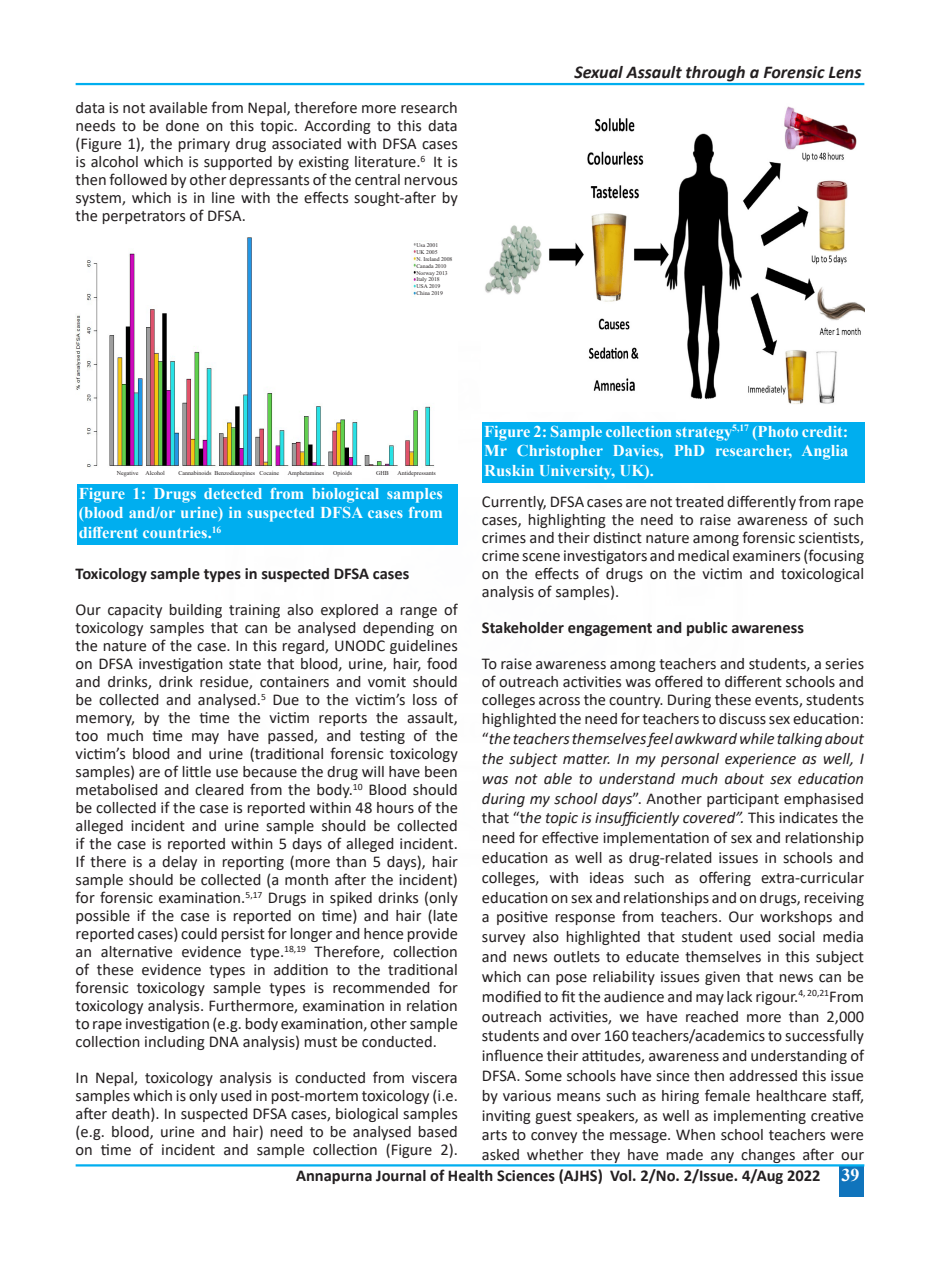
<style>
.page{position:relative;width:940px;height:1264px;background:#fff}
.page>*{position:absolute;margin:0;border:0;box-sizing:border-box;transform-origin:0 0}
.t1{font:italic 700 18px "Calibri";color:#231f20}
.t2{font:16.5px/18px "Calibri";color:#231f20;text-align:justify}
.t3{font:700 16.5px/19.8px "Times New Roman";color:#fff;text-align:justify}
.t4{font:700 16.5px "Calibri";color:#231f20}
.t5{font:6px "Times New Roman";color:#231f20}
.t6{font:5.7px "Times New Roman";color:#231f20}
.s1{font-style:italic}
.s2{font-family:"Times New Roman";font-size:18px;color:#fff}
</style>
<div class="page">
<div style="left:839px;top:1166px;width:25px;height:31px;background:#1074bc"></div>
<hr style="left:76px;top:83px;width:788px;height:2px;background:#00aeef">
<hr style="left:76px;top:1164px;width:788px;height:2px;background:#00aeef">
<img style="left:76px;top:238px;width:359px;height:230px">
<img style="left:485px;top:106px;width:379px;height:298px">
<div style="left:77px;top:484px;width:381px;height:60px;background:#00aeef"></div>
<div style="left:482px;top:422px;width:382px;height:60px;background:#00aeef"></div>
<div style="left:416px;top:242px;width:43px;height:58px;background:#fff"></div>
<p class="t2" style="left:76px;top:98px;width:384px">data is not available from Nepal, therefore more research needs to be done on this topic. According to this data (Figure 1), the primary drug associated with DFSA cases is alcohol which is supported by existing literature.<sup>6</sup> It is then followed by other depressants of the central nervous system, which is in line with the effects sought-after by the perpetrators of DFSA.</p>
<p class="t6" style="left:416px;top:241px;width:23px">Usa 2001</p>
<p class="t6" style="left:416px;top:248px;width:23px">UK 2005</p>
<p class="t6" style="left:416px;top:255px;width:37px">N. Ireland 2008</p>
<p class="t6" style="left:416px;top:262px;width:31px">Canada 2010</p>
<p class="t6" style="left:416px;top:269px;width:33px">Norway 2013</p>
<p class="t6" style="left:416px;top:275px;width:25px">Italy 2018</p>
<p class="t6" style="left:416px;top:282px;width:25px">USA 2019</p>
<p class="t6" style="left:416px;top:289px;width:28px">China 2019</p>
<p class="t1" style="left:574px;top:60px;width:289px">Sexual Assault through a Forensic Lens</p>
<p class="t3" style="left:484px;top:421px;width:365px">Figure 2: Sample collection strategy<sup>5,17</sup> (Photo credit:<br>Mr Christopher Davies, PhD researcher, Anglia</p>
<p class="t5" style="left:117px;top:469px;width:50px">Negative Alcohol</p>
<p class="t5" style="left:178px;top:469px;width:102px">Cannabinoids Benzodiazepines Cocaine</p>
<p class="t5" style="left:288px;top:469px;width:38px">Amphetamines</p>
<p class="t5" style="left:333px;top:469px;width:21px">Opioids</p>
<p class="t5" style="left:376px;top:469px;width:14px">GHB</p>
<p class="t5" style="left:397px;top:469px;width:40px">Antidepressants</p>
<p class="t3" style="left:484px;top:460px;width:171px">Ruskin University, UK).</p>
<p class="t3" style="left:79px;top:483px;width:365px">Figure 1: Drugs detected from biological samples (blood and/or urine) in suspected DFSA cases from different countries.<sup>16</sup></p>
<p class="t4" style="left:76px;top:562px;width:335px">Toxicology sample types in suspected DFSA cases</p>
<p class="t2" style="left:76px;top:600px;width:384px">Our capacity building training also explored a range of toxicology samples that can be analysed depending on the nature of the case. In this regard, UNODC guidelines on DFSA investigation state that blood, urine, hair, food and drinks, drink residue, containers and vomit should be collected and analysed.<sup>5</sup> Due to the victim’s loss of memory, by the time the victim reports the assault, too much time may have passed, and testing of the victim’s blood and urine (traditional forensic toxicology samples) are of little use because the drug will have been metabolised and cleared from the body.<sup>10</sup> Blood should be collected if the case is reported within 48 hours of the alleged incident and urine sample should be collected if the case is reported within 5 days of alleged incident.<br>If there is a delay in reporting (more than 5 days), hair sample should be collected (a month after the incident) for forensic examination.<sup>5,17</sup> Drugs in spiked drinks (only possible if the case is reported on time) and hair (late reported cases) could persist for longer and hence provide an alternative evidence type.<sup>18,19</sup> Therefore, collection of these evidence types in addition to the traditional forensic toxicology sample types is recommended for toxicology analysis. Furthermore, examination in relation to rape investigation (e.g. body examination, other sample collection including DNA analysis) must be conducted.</p>
<p class="t2" style="left:76px;top:1068px;width:384px">In Nepal, toxicology analysis is conducted from viscera samples which is only used in post-mortem toxicology (i.e. after death). In suspected DFSA cases, biological samples (e.g. blood, urine and hair) need to be analysed based on time of incident and sample collection (Figure 2).</p>
<p class="t2" style="left:482px;top:492px;width:384px">Currently, DFSA cases are not treated differently from rape cases, highlighting the need to raise awareness of such crimes and their distinct nature among forensic scientists, crime scene investigators and medical examiners (focusing on the effects of drugs on the victim and toxicological analysis of samples).</p>
<p class="t4" style="left:482px;top:615px;width:323px">Stakeholder engagement and public awareness</p>
<p class="t2" style="left:482px;top:654px;width:384px">To raise awareness among teachers and students, a series of outreach activities was offered to different schools and colleges across the country. During these events, students</p>
<p class="t2" style="left:482px;top:708px;width:384px;line-height:19.8px">highlighted the need for teachers to discuss sex education: “<span class="s1">the teachers themselves feel awkward while talking about the subject matter. In my personal experience as well, I was not able to understand much about sex education during my school days</span>”. Another participant emphasised that “t<span class="s1">he topic is insufficiently covered”.</span> This indicates the need for effective implementation of sex and relationship education as well as drug-related issues in schools and colleges, with ideas such as offering extra-curricular education on sex and relationships and on drugs, receiving a positive response from teachers. Our workshops and survey also highlighted that student used social media and news outlets to educate themselves in this subject which can pose reliability issues given that news can be modified to fit the audience and may lack rigour.<sup>4,</sup> <sup>20,21</sup>From outreach activities, we have reached more than 2,000 students and over 160 teachers/academics to successfully influence their attitudes, awareness and understanding of DFSA. Some schools have since then addressed this issue by various means such as hiring female healthcare staff, inviting guest speakers, as well as implementing creative arts to convey the message. When school teachers were asked whether they have made any changes after our</p>
<p class="t4" style="left:296px;top:1163px;width:565px">Annapurna Journal of Health Sciences (AJHS) Vol. 2/No. 2/Issue. 4/Aug 2022 <span class="s2">39</span></p>
</div>
